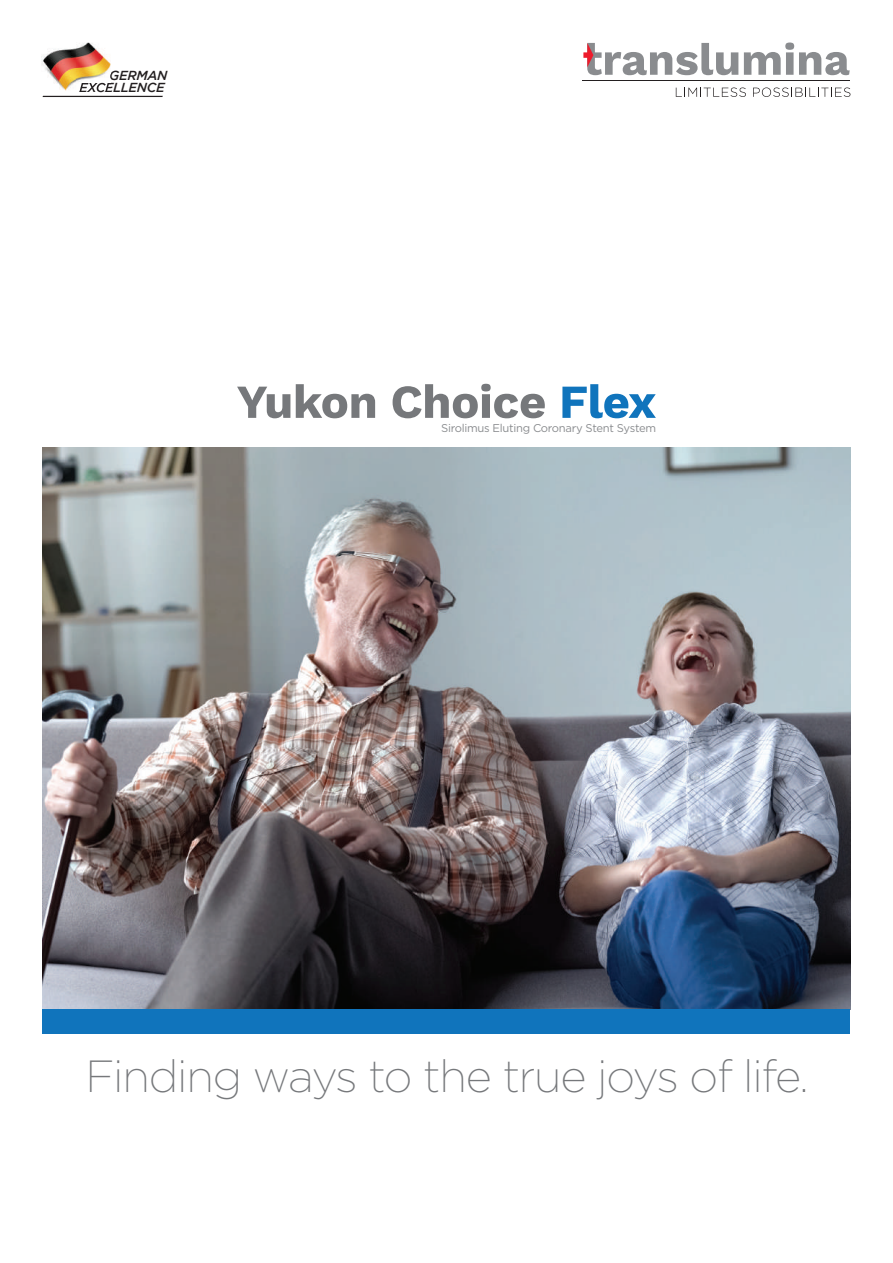
<style>
.page{position:relative;width:893px;height:1263px;background:#fff}
.page>*{position:absolute;margin:0;border:0;box-sizing:border-box;transform-origin:0 0}
.t1{font:200 45px "Gotham";letter-spacing:-.025em;color:#76787b}
.t2{font:italic 500 13.05px/12px "Gotham";letter-spacing:-.025em;color:#231f20;text-align:right}
.t3{font:11.25px "Gotham";letter-spacing:-.025em;color:#8a8c8f}
</style>
<div class="page">
<img style="left:43px;top:448px;width:807px;height:561px">
<div style="left:43px;top:1009px;width:807px;height:24px;background:#1074bc"></div>
<hr style="left:43px;top:96px;width:120px;height:1px;background:#231f20">
<img style="left:42px;top:42px;width:69px;height:48px">
<img style="left:79px;top:83px;width:32px;height:7px">
<svg style="left:744px;top:43px;width:106px;height:32px"></svg>
<svg style="left:583px;top:43px;width:155px;height:32px"></svg>
<svg style="left:676px;top:87px;width:70px;height:10px"></svg>
<svg style="left:753px;top:87px;width:97px;height:10px"></svg>
<hr style="left:583px;top:81px;width:267px;height:1px;background:#231f20">
<svg style="left:237px;top:387px;width:53px;height:31px"></svg>
<svg style="left:296px;top:384px;width:79px;height:34px"></svg>
<svg style="left:393px;top:384px;width:152px;height:34px"></svg>
<svg style="left:562px;top:384px;width:94px;height:34px"></svg>
<p class="t2" style="left:79px;top:69px;width:90px">GERMAN<br>EXCELLENCE</p>
<p class="t3" style="left:441px;top:421px;width:217px">Sirolimus Eluting Coronary Stent System</p>
<h1 class="t1" style="left:86px;top:1048px;width:724px">Finding ways to the true joys of life.</h1>
</div>
